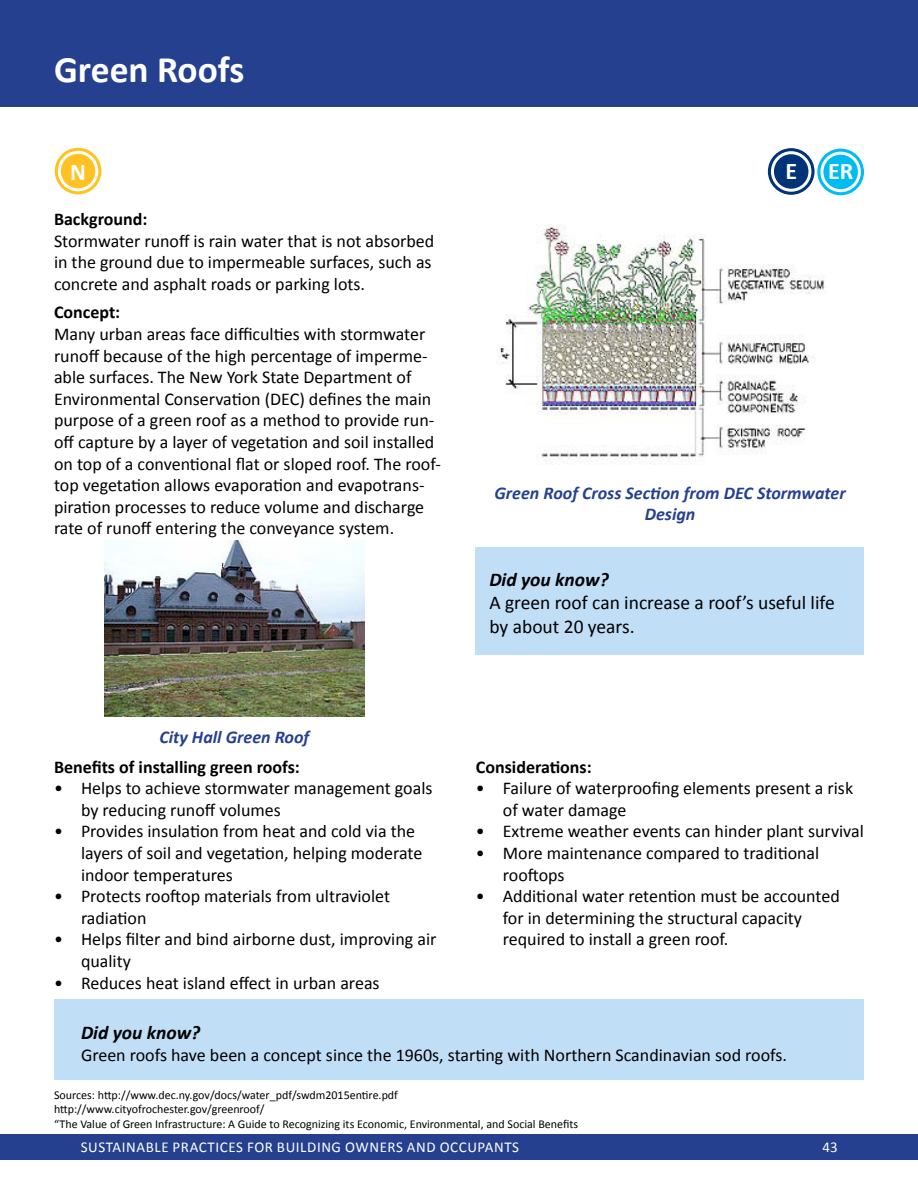
<style>
.page{position:relative;width:918px;height:1188px;background:#fff}
.page>*{position:absolute;margin:0;border:0;box-sizing:border-box;transform-origin:0 0}
.Section_Header{font:700 37.5px "Calibri";color:#fff}
.Background_Concept{font:700 24px "Calibri";color:#fff}
.t1{font:19.5px/23.4px "Calibri";color:#000}
.Did_You_Know{font:italic 700 19.5px "Calibri";color:#000}
.Background_Concept-2{font:18px/21.6px "Calibri";color:#000}
.Did_You_Know-2{font:18px "Calibri";color:#000}
.Background_Concept-3{font:700 18px "Calibri";color:#000}
.t2{font:italic 700 18px/21.6px "Calibri";color:#25408f;text-align:center}
.t3{font:15px "Calibri";letter-spacing:.04em;color:#fff}
.t4{font:12px "Calibri";color:#000}
</style>
<div class="page">
<div style="left:0;top:1135px;width:918px;height:25px;background:#25408f"></div>
<div style="left:0;top:0;width:918px;height:107px;background:#25408f"></div>
<div style="left:476px;top:548px;width:388px;height:108px;background:#c1def7"></div>
<div style="left:54px;top:999px;width:810px;height:81px;background:#c1def7"></div>
<svg style="left:56px;top:149px;width:44px;height:44px"></svg>
<div style="left:55px;top:148px;width:46px;height:46px;border:3px solid #ffc222;border-radius:50%"></div>
<div style="left:58px;top:151px;width:40px;height:40px;border:3px solid #fff;border-radius:50%"></div>
<svg style="left:819px;top:150px;width:43px;height:44px"></svg>
<div style="left:817px;top:149px;width:47px;height:46px;border:3px solid #00bcf2;border-radius:50%"></div>
<div style="left:820px;top:152px;width:41px;height:40px;border:3px solid #fff;border-radius:50%"></div>
<svg style="left:769px;top:150px;width:44px;height:43px"></svg>
<div style="left:768px;top:148px;width:47px;height:47px;border:3px solid #003476;border-radius:50%"></div>
<div style="left:771px;top:151px;width:40px;height:41px;border:3px solid #fff;border-radius:50%"></div>
<img style="left:104px;top:540px;width:260px;height:177px">
<img style="left:496px;top:224px;width:330px;height:240px">
<p class="Section_Header" style="left:54px;top:46px;width:192px">Green Roofs</p>
<p class="Background_Concept" style="left:70px;top:156px;width:17px">N</p>
<p class="Background_Concept-3" style="left:54px;top:208px;width:95px">Background:</p>
<p class="Background_Concept-2" style="left:54px;top:230px;width:382px">Stormwater runoff is rain water that is not absorbed in the ground due to impermeable surfaces, such as concrete and asphalt roads or parking lots.</p>
<p class="Background_Concept-3" style="left:54px;top:301px;width:68px">Concept:</p>
<p class="Background_Concept-2" style="left:54px;top:323px;width:388px">Many urban areas face difficulties with stormwater runoff because of the high percentage of imperme&shy;able surfaces. The New York State Department of Environmental Conservation (DEC) defines the main purpose of a green roof as a method to provide run&shy;off capture by a layer of vegetation and soil installed on top of a conventional flat or sloped roof. The roof&shy;top vegetation allows evaporation and evapotrans&shy;piration processes to reduce volume and discharge rate of runoff entering the conveyance system.</p>
<p class="Background_Concept" style="left:785px;top:156px;width:13px">E</p>
<p class="Background_Concept" style="left:828px;top:156px;width:27px">ER</p>
<p class="t2" style="left:495px;top:482px;width:353px">Green Roof Cross Section from DEC Stormwater<br>Design</p>
<p class="Did_You_Know" style="left:489px;top:567px;width:121px">Did you know?</p>
<p class="t1" style="left:489px;top:591px;width:347px">A green roof can increase a roof’s useful life by about 20 years.</p>
<p class="t2" style="left:159px;top:726px;width:151px">City Hall Green Roof</p>
<p class="Background_Concept-3" style="left:54px;top:755px;width:247px">Benefits of installing green roofs:</p>
<p class="Background_Concept-2" style="left:81px;top:777px;width:353px;text-indent:-27px">• Helps to achieve stormwater management goals by reducing runoff volumes</p>
<p class="Background_Concept-2" style="left:81px;top:821px;width:343px;text-indent:-27px">• Provides insulation from heat and cold via the layers of soil and vegetation, helping moderate indoor temperatures</p>
<p class="Background_Concept-2" style="left:81px;top:885px;width:311px;text-indent:-27px">• Protects rooftop materials from ultraviolet radiation</p>
<p class="Background_Concept-2" style="left:81px;top:929px;width:357px;text-indent:-27px">• Helps filter and bind airborne dust, improving air quality</p>
<p class="Background_Concept-2" style="left:54px;top:972px;width:327px">• Reduces heat island effect in urban areas</p>
<p class="Background_Concept-3" style="left:476px;top:755px;width:117px">Considerations:</p>
<p class="Background_Concept-2" style="left:503px;top:777px;width:352px;text-indent:-27px">• Failure of waterproofing elements present a risk of water damage</p>
<p class="Background_Concept-2" style="left:476px;top:821px;width:390px">• Extreme weather events can hinder plant survival</p>
<p class="Background_Concept-2" style="left:503px;top:842px;width:318px;text-indent:-27px">• More maintenance compared to traditional rooftops</p>
<p class="Background_Concept-2" style="left:503px;top:885px;width:338px;text-indent:-27px">• Additional water retention must be accounted for in determining the structural capacity required to install a green roof.</p>
<p class="Did_You_Know" style="left:81px;top:1020px;width:121px">Did you know?</p>
<p class="Did_You_Know-2" style="left:81px;top:1043px;width:708px">Green roofs have been a concept since the 1960s, starting with Northern Scandinavian sod roofs.</p>
<p class="t4" style="left:54px;top:1087px;width:345px">Sources: http://www.dec.ny.gov/docs/water_pdf/swdm2015entire.pdf</p>
<p class="t4" style="left:54px;top:1102px;width:212px">http://www.cityofrochester.gov/greenroof/</p>
<p class="t4" style="left:54px;top:1116px;width:526px">“The Value of Green Infrastructure: A Guide to Recognizing its Economic, Environmental, and Social Benefits</p>
<p class="t3" style="left:81px;top:1138px;width:440px">SUSTAINABLE PRACTICES FOR BUILDING OWNERS AND OCCUPANTS</p>
<p class="t3" style="left:823px;top:1138px;width:17px">43</p>
</div>
